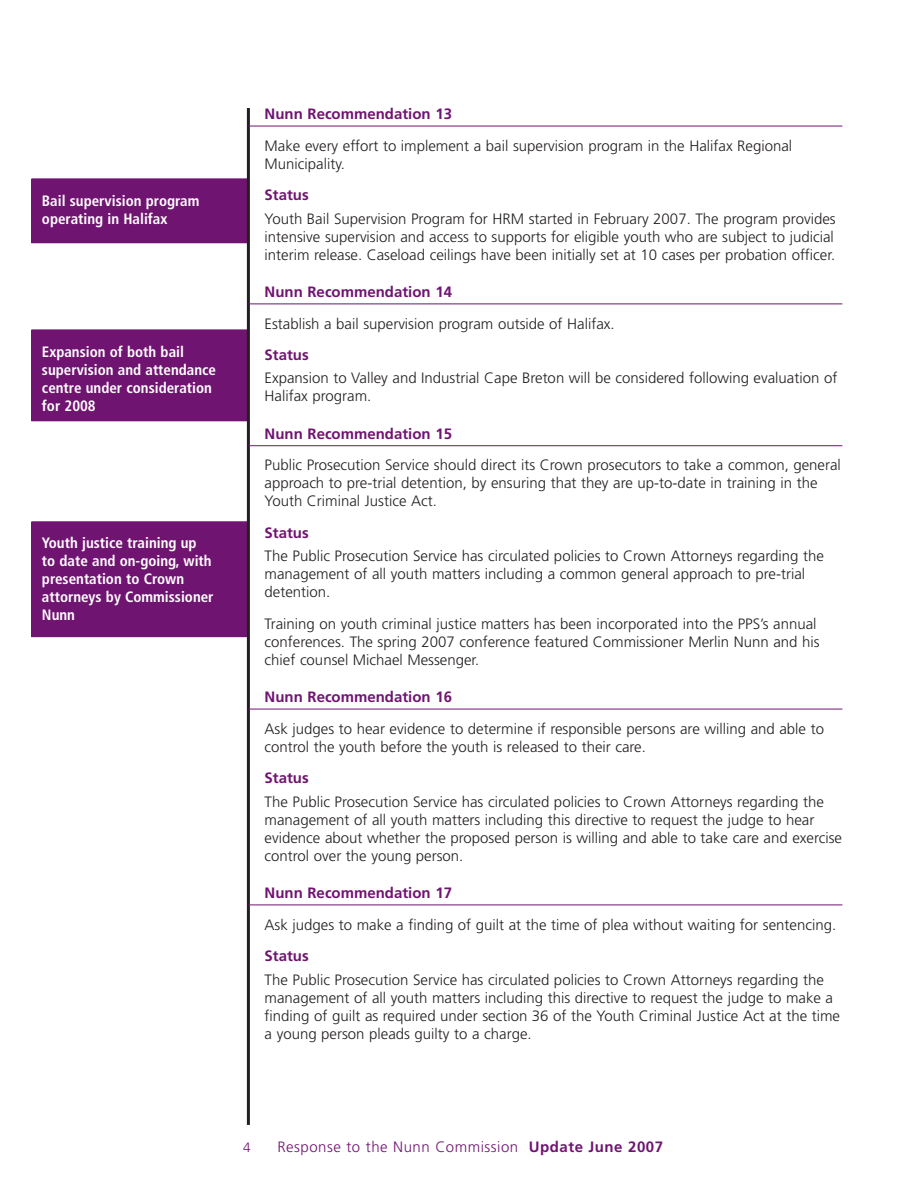
<style>
.page{position:relative;width:918px;height:1188px;background:#fff}
.page>*{position:absolute;margin:0;border:0;box-sizing:border-box;transform-origin:0 0}
.t1{font:300 15px/18px "Frutiger";color:#231f20}
.t2{font:700 condensed 15px/18px "Frutiger";color:#fff}
.t3{font:700 15px "Frutiger";color:#701471}
.t4{font:300 15px "Frutiger";letter-spacing:.035em;color:#701471}
.t5{font:300 13.5px "Frutiger";color:#701471}
.s1{font-weight:700}
</style>
<div class="page">
<div style="left:32px;top:179px;width:215px;height:64px;background:#701471"></div>
<div style="left:32px;top:178px;width:216px;height:65px;border:1px solid #701471"></div>
<div style="left:32px;top:330px;width:215px;height:91px;background:#701471"></div>
<div style="left:32px;top:522px;width:215px;height:115px;background:#701471"></div>
<div style="left:32px;top:521px;width:216px;height:116px;border:1px solid #701471"></div>
<hr style="left:247px;top:108px;width:3px;height:1017px;background:#231f20">
<hr style="left:248px;top:126px;width:594px;height:1px;background:#701471">
<hr style="left:248px;top:304px;width:594px;height:1px;background:#701471">
<hr style="left:248px;top:445px;width:594px;height:1px;background:#701471">
<hr style="left:248px;top:709px;width:594px;height:1px;background:#701471">
<hr style="left:248px;top:905px;width:594px;height:1px;background:#701471">
<p class="t2" style="left:42px;top:192px;width:159px">Bail supervision program operating in Halifax</p>
<p class="t2" style="left:42px;top:344px;width:176px">Expansion of both bail supervision and attendance centre under consideration for 2008</p>
<p class="t2" style="left:42px;top:535px;width:173px">Youth justice training up to date and on-going, with presentation to Crown attorneys by Commissioner<br>Nunn</p>
<p class="t3" style="left:265px;top:108px;width:189px">Nunn Recommendation 13</p>
<p class="t1" style="left:265px;top:138px;width:529px">Make every effort to implement a bail supervision program in the Halifax Regional<br>Municipality.</p>
<p class="t3" style="left:265px;top:189px;width:46px">Status</p>
<p class="t1" style="left:265px;top:211px;width:573px">Youth Bail Supervision Program for HRM started in February 2007. The program provides intensive supervision and access to supports for eligible youth who are subject to judicial interim release. Caseload ceilings have been initially set at 10 cases per probation officer.</p>
<p class="t3" style="left:265px;top:286px;width:189px">Nunn Recommendation 14</p>
<p class="t1" style="left:265px;top:316px;width:352px">Establish a bail supervision program outside of Halifax.</p>
<p class="t3" style="left:265px;top:349px;width:46px">Status</p>
<p class="t1" style="left:265px;top:370px;width:574px">Expansion to Valley and Industrial Cape Breton will be considered following evaluation of<br>Halifax program.</p>
<p class="t3" style="left:265px;top:428px;width:189px">Nunn Recommendation 15</p>
<p class="t1" style="left:265px;top:457px;width:578px">Public Prosecution Service should direct its Crown prosecutors to take a common, general approach to pre-trial detention, by ensuring that they are up-to-date in training in the<br>Youth Criminal Justice Act.</p>
<p class="t3" style="left:265px;top:527px;width:46px">Status</p>
<p class="t1" style="left:265px;top:548px;width:561px">The Public Prosecution Service has circulated policies to Crown Attorneys regarding the management of all youth matters including a common general approach to pre-trial detention.</p>
<p class="t1" style="left:265px;top:616px;width:557px">Training on youth criminal justice matters has been incorporated into the PPS’s annual conferences. The spring 2007 conference featured Commissioner Merlin Nunn and his chief counsel Michael Messenger.</p>
<p class="t3" style="left:265px;top:691px;width:189px">Nunn Recommendation 16</p>
<p class="t1" style="left:265px;top:721px;width:561px">Ask judges to hear evidence to determine if responsible persons are willing and able to control the youth before the youth is released to their care.</p>
<p class="t3" style="left:265px;top:772px;width:46px">Status</p>
<p class="t1" style="left:265px;top:794px;width:579px">The Public Prosecution Service has circulated policies to Crown Attorneys regarding the management of all youth matters including this directive to request the judge to hear evidence about whether the proposed person is willing and able to take care and exercise control over the young person.</p>
<p class="t3" style="left:265px;top:887px;width:189px">Nunn Recommendation 17</p>
<p class="t1" style="left:265px;top:917px;width:573px">Ask judges to make a finding of guilt at the time of plea without waiting for sentencing.</p>
<p class="t3" style="left:265px;top:950px;width:46px">Status</p>
<p class="t1" style="left:265px;top:971px;width:577px">The Public Prosecution Service has circulated policies to Crown Attorneys regarding the management of all youth matters including this directive to request the judge to make a finding of guilt as required under section 36 of the Youth Criminal Justice Act at the time a young person pleads guilty to a charge.</p>
<p class="t5" style="left:243px;top:1142px;width:9px">4</p>
<p class="t4" style="left:277px;top:1141px;width:387px">Response to the Nunn Commission <span class="s1">Update June 2007</span></p>
</div>
